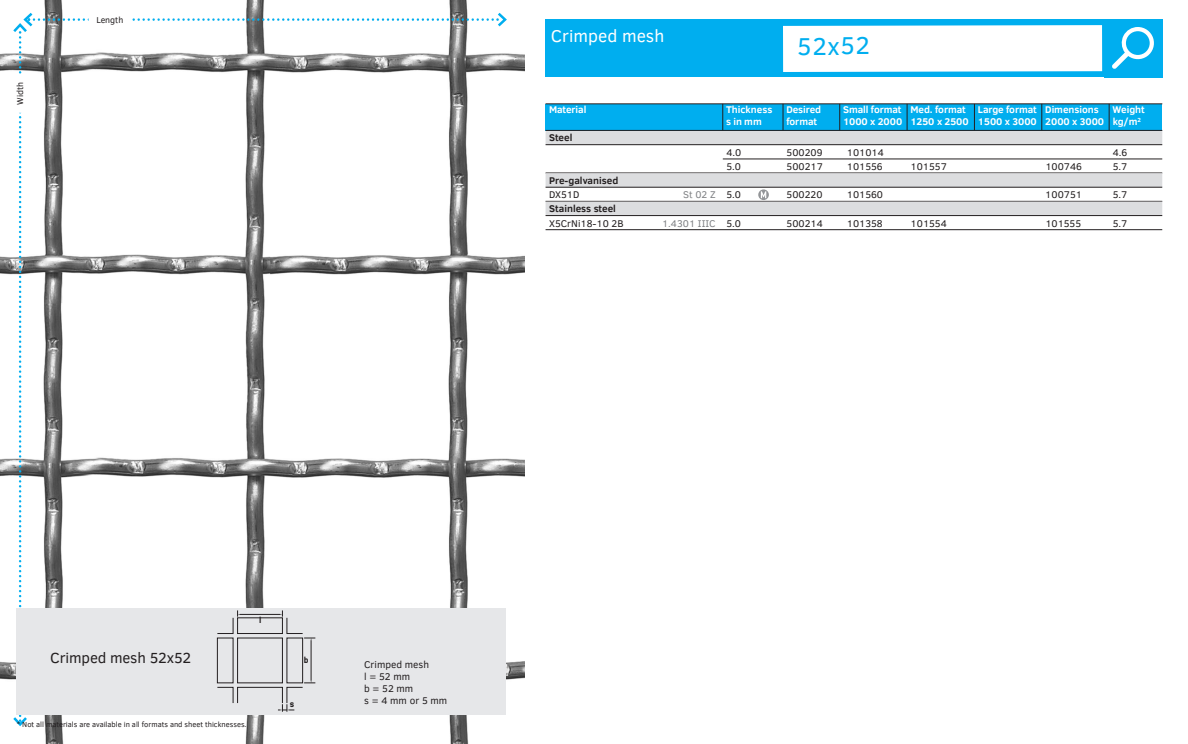
<style>
.page{position:relative;width:1188px;height:744px;background:#fff}
.page>*{position:absolute;margin:0;border:0;box-sizing:border-box;transform-origin:0 0}
.t1{font:25px "Clear Sans";letter-spacing:.02em;color:#00aeef}
.t2{font:17.5px "Clear Sans";color:#fff}
.t3{font:15px "Clear Sans";letter-spacing:-.01em;color:#231f20}
.t4{font:700 10.12px "Conduit ITC Pro";color:#231f20}
.t5{font:10px/12px "Clear Sans";color:#231f20}
.t6{font:700 10px "Clear Sans";letter-spacing:-.005em;color:#fff}
.t7{font:700 10px "Clear Sans";color:#231f20}
.t8{font:10px "Clear Sans";color:#808285}
.t9{font:8.75px "Clear Sans";color:#231f20}
.t10{font:7.5px "Clear Sans";color:#231f20}
.s1{color:#231f20}
</style>
<div class="page">
<img style="left:0;top:0;width:524px;height:744px">
<svg style="left:11px;top:10px;width:498px;height:718px"></svg>
<div style="left:545px;top:19px;width:616px;height:58px;background:#00aeef"></div>
<div style="left:545px;top:131px;width:617px;height:14px;background:#dcdddf"></div>
<hr style="left:545px;top:144px;width:617px;height:1px;background:#231f20">
<hr style="left:723px;top:159px;width:439px;height:1px;background:#231f20">
<div style="left:545px;top:173px;width:617px;height:14px;background:#dcdddf"></div>
<hr style="left:545px;top:187px;width:617px;height:1px;background:#231f20">
<hr style="left:545px;top:201px;width:617px;height:1px;background:#231f20">
<div style="left:545px;top:202px;width:617px;height:13px;background:#dcdddf"></div>
<hr style="left:545px;top:215px;width:617px;height:1px;background:#231f20">
<hr style="left:545px;top:229px;width:617px;height:1px;background:#231f20">
<svg style="left:758px;top:189px;width:11px;height:11px"></svg>
<svg style="left:761px;top:191px;width:5px;height:7px"></svg>
<div style="left:545px;top:104px;width:617px;height:26px;background:#00aeef"></div>
<div style="left:1103px;top:19px;width:59px;height:58px;background:#00aeef"></div>
<svg style="left:1112px;top:27px;width:41px;height:42px"></svg>
<div style="left:783px;top:25px;width:319px;height:47px;background:#fff"></div>
<svg style="left:722px;top:105px;width:1px;height:25px"></svg>
<svg style="left:906px;top:105px;width:1px;height:25px"></svg>
<svg style="left:782px;top:105px;width:1px;height:25px"></svg>
<svg style="left:839px;top:105px;width:1px;height:25px"></svg>
<svg style="left:974px;top:105px;width:1px;height:25px"></svg>
<svg style="left:1041px;top:105px;width:1px;height:25px"></svg>
<svg style="left:1108px;top:105px;width:1px;height:25px"></svg>
<hr style="left:545px;top:130px;width:617px;height:1px;background:#231f20">
<hr style="left:545px;top:104px;width:617px;height:1px;background:#231f20">
<p class="t9" style="left:14px;top:105px;width:24px;rotate:-90deg">Width</p>
<p class="t9" style="left:96px;top:13px;width:28px">Length</p>
<h2 class="t2" style="left:551px;top:23px;width:115px">Crimped mesh</h2>
<h1 class="t1" style="left:797px;top:28px;width:74px">52x52</h1>
<p class="t6" style="left:549px;top:103px;width:39px">Material</p>
<p class="t6" style="left:726px;top:103px;width:48px">Thickness</p>
<p class="t6" style="left:786px;top:103px;width:36px">Desired</p>
<p class="t6" style="left:843px;top:103px;width:257px">Small format Med. format Large format Dimensions</p>
<p class="t6" style="left:1112px;top:103px;width:34px">Weight</p>
<p class="t6" style="left:726px;top:115px;width:37px">s in mm</p>
<p class="t6" style="left:786px;top:115px;width:32px">format</p>
<p class="t6" style="left:843px;top:115px;width:299px">1000 x 2000 1250 x 2500 1500 x 3000 2000 x 3000 kg/m<sup>2</sup></p>
<p class="t7" style="left:549px;top:131px;width:25px">Steel</p>
<p class="t5" style="left:726px;top:146px;width:17px">4.0</p>
<p class="t5" style="left:786px;top:146px;width:37px">500209</p>
<p class="t5" style="left:846px;top:146px;width:39px">101014</p>
<p class="t5" style="left:1112px;top:146px;width:16px">4.6</p>
<p class="t5" style="left:726px;top:160px;width:16px">5.0</p>
<p class="t5" style="left:786px;top:160px;width:38px">500217</p>
<p class="t5" style="left:846px;top:160px;width:37px">101556</p>
<p class="t5" style="left:910px;top:160px;width:38px">101557</p>
<p class="t5" style="left:1045px;top:160px;width:38px">100746</p>
<p class="t5" style="left:1112px;top:160px;width:16px">5.7</p>
<p class="t7" style="left:549px;top:173px;width:71px">Pre-galvanised</p>
<p class="t5" style="left:549px;top:188px;width:32px">DX51D</p>
<p class="t8" style="left:683px;top:187px;width:59px">St 02 Z <span class="s1">5.0</span></p>
<p class="t5" style="left:786px;top:188px;width:37px">500220</p>
<p class="t5" style="left:846px;top:188px;width:38px">101560</p>
<p class="t5" style="left:1045px;top:188px;width:38px">100751</p>
<p class="t5" style="left:1112px;top:188px;width:16px">5.7</p>
<p class="t7" style="left:549px;top:202px;width:68px">Stainless steel</p>
<p class="t5" style="left:549px;top:216px;width:76px">X5CrNi18-10 2B</p>
<p class="t8" style="left:662px;top:216px;width:80px">1.4301 IIIC <span class="s1">5.0</span></p>
<p class="t5" style="left:786px;top:216px;width:38px">500214</p>
<p class="t5" style="left:847px;top:216px;width:37px">101358</p>
<p class="t5" style="left:910px;top:216px;width:38px">101554</p>
<p class="t5" style="left:1045px;top:216px;width:37px">101555</p>
<p class="t5" style="left:1112px;top:216px;width:16px">5.7</p>
<p class="t4" style="left:259px;top:617px;width:4px">l</p>
<h3 class="t3" style="left:50px;top:647px;width:143px">Crimped mesh 52x52</h3>
<p class="t4" style="left:304px;top:656px;width:6px">b</p>
<p class="t10" style="left:17px;top:718px;width:231px">* Not all materials are available in all formats and sheet thicknesses.</p>
<p class="t4" style="left:290px;top:701px;width:6px">s</p>
<p class="t5" style="left:364px;top:658px;width:85px">Crimped mesh<br>l = 52 mm<br>b = 52 mm<br>s = 4 mm or 5 mm</p>
</div>
